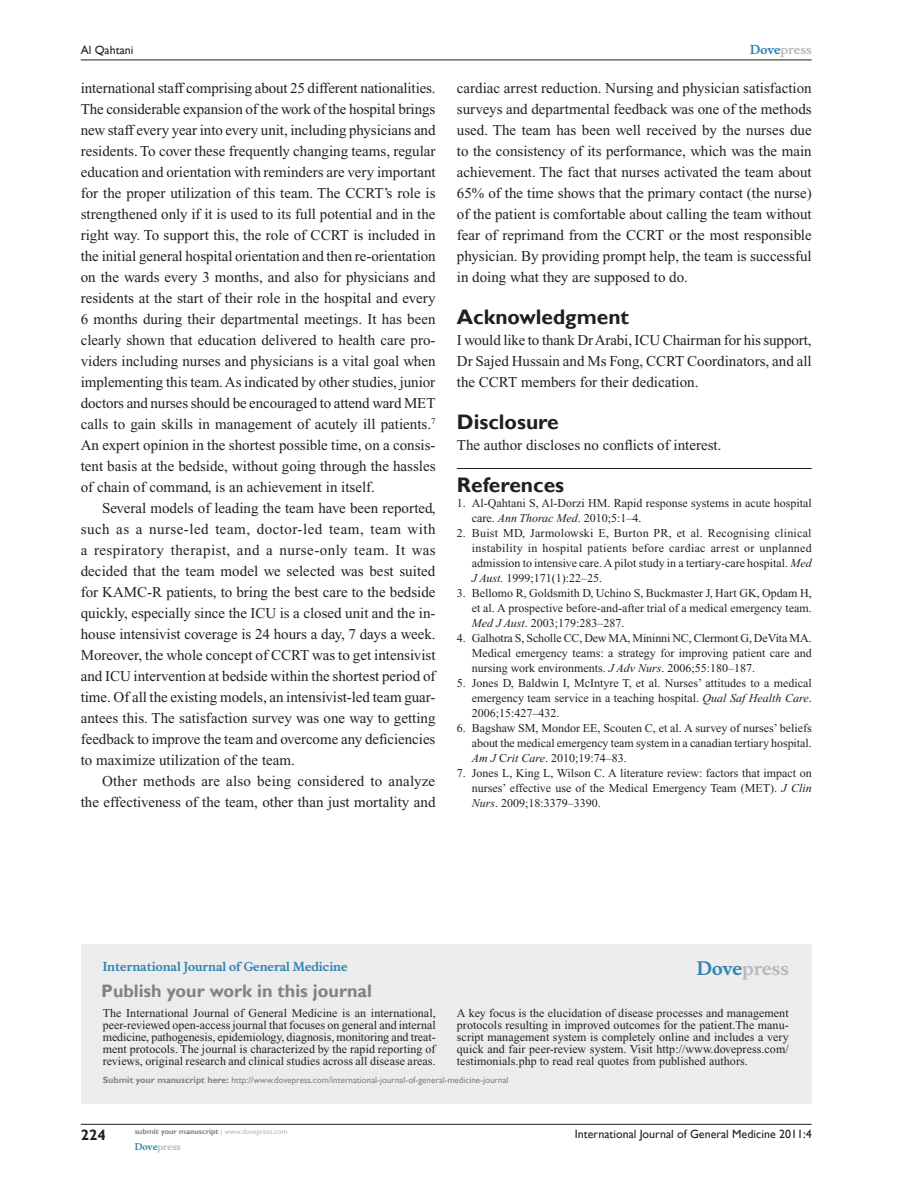
<style>
.page{position:relative;width:918px;height:1188px;background:#fff}
.page>*{position:absolute;margin:0;border:0;box-sizing:border-box;transform-origin:0 0}
.t1{font:700 21px "Gill Sans";color:#231f20}
.t2{font:700 18px "Gill Sans";color:#808285}
.t3{font:700 18px "Musee";color:#b8b9bc}
.t4{font:15px/21px "Times New Roman";color:#231f20;text-align:justify}
.t5{font:700 15px "Gill Sans";color:#231f20}
.t6{font:12px/15px "Times New Roman";color:#231f20;text-align:justify}
.t7{font:12px "Gill Sans";color:#231f20}
.t8{font:700 12px "Musee";color:#3485ae}
.t9{font:700 12px "Musee";color:#b8b9bc}
.t10{font:9px "Gill Sans";color:#808285}
.t11{font:700 9px "Musee";color:#b8b9bc}
.t12{font:700 7.5px "Gill Sans";color:#808285}
.s1{color:#3485ae}
.s2{font-style:italic}
.s3{font-weight:700}
.s4{font-weight:400;color:#b8b9bc}
</style>
<div class="page">
<div style="left:81px;top:944px;width:731px;height:159px;background:#ececee"></div>
<hr style="left:81px;top:1124px;width:731px;height:1px;background:#231f20">
<hr style="left:81px;top:60px;width:731px;height:1px;background:#231f20">
<hr style="left:457px;top:468px;width:355px;height:1px;background:#231f20">
<p class="t7" style="left:81px;top:43px;width:54px">Al Qahtani</p>
<p class="t4" style="left:81px;top:77px;width:356px">international staff comprising about 25 different nationalities.<br>The considerable expansion of the work of the hospital brings new staff every year into every unit, including physicians and residents. To cover these frequently changing teams, regular education and orientation with reminders are very important for the proper utilization of this team. The CCRT’s role is strengthened only if it is used to its full potential and in the right way. To support this, the role of CCRT is included in the initial general hospital orientation and then re-orientation on the wards every 3 months, and also for physicians and residents at the start of their role in the hospital and every 6 months during their departmental meetings. It has been clearly shown that education delivered to health care pro&shy;viders including nurses and physicians is a vital goal when implementing this team. As indicated by other studies, junior doctors and nurses should be encouraged to attend ward MET calls to gain skills in management of acutely ill patients.<sup>7<br></sup>An expert opinion in the shortest possible time, on a consis&shy;tent basis at the bedside, without going through the hassles of chain of command, is an achievement in itself.</p>
<p class="t4" style="left:81px;top:497px;width:356px;text-indent:21px">Several models of leading the team have been reported, such as a nurse-led team, doctor-led team, team with a respiratory therapist, and a nurse-only team. It was decided that the team model we selected was best suited for KAMC-R patients, to bring the best care to the bedside quickly, especially since the ICU is a closed unit and the in&shy;house intensivist coverage is 24 hours a day, 7 days a week.<br>Moreover, the whole concept of CCRT was to get intensivist and ICU intervention at bedside within the shortest period of time. Of all the existing models, an intensivist-led team guar&shy;antees this. The satisfaction survey was one way to getting feedback to improve the team and overcome any deficiencies to maximize utilization of the team.</p>
<p class="t4" style="left:81px;top:770px;width:356px;text-align:right">Other methods are also being considered to analyze the effectiveness of the team, other than just mortality and</p>
<p class="t9" style="left:750px;top:43px;width:63px"><span class="s1">Dove</span>press</p>
<p class="t4" style="left:457px;top:77px;width:356px">cardiac arrest reduction. Nursing and physician satisfaction surveys and departmental feedback was one of the methods used. The team has been well received by the nurses due to the consistency of its performance, which was the main achievement. The fact that nurses activated the team about 65% of the time shows that the primary contact (the nurse) of the patient is comfortable about calling the team without fear of reprimand from the CCRT or the most responsible physician. By providing prompt help, the team is successful in doing what they are supposed to do.</p>
<h1 class="t1" style="left:457px;top:304px;width:174px">Acknowledgment</h1>
<p class="t4" style="left:457px;top:329px;width:356px">I would like to thank Dr Arabi, ICU Chairman for his support, Dr Sajed Hussain and Ms Fong, CCRT Coordinators, and all the CCRT members for their dedication.</p>
<h1 class="t1" style="left:457px;top:409px;width:103px">Disclosure</h1>
<p class="t4" style="left:457px;top:434px;width:266px">The author discloses no conflicts of interest.</p>
<h1 class="t1" style="left:457px;top:472px;width:109px">References</h1>
<p class="t6" style="left:472px;top:495px;width:341px;text-indent:-15px">1. Al-Qahtani S, Al-Dorzi HM. Rapid response systems in acute hospital care. <span class="s2">Ann Thorac Med</span>. 2010;5:1–4.</p>
<p class="t6" style="left:472px;top:525px;width:341px;text-indent:-15px">2. Buist MD, Jarmolowski E, Burton PR, et al. Recognising clinical instability in hospital patients before cardiac arrest or unplanned admission to intensive care. A pilot study in a tertiary-care hospital. <span class="s2">Med J Aust.</span> 1999;171(1):22–25.</p>
<p class="t6" style="left:472px;top:585px;width:341px;text-indent:-15px">3. Bellomo R, Goldsmith D, Uchino S, Buckmaster J, Hart GK, Opdam H, et al. A prospective before-and-after trial of a medical emergency team.<br><span class="s2">Med J Aust</span>. 2003;179:283–287.</p>
<p class="t6" style="left:472px;top:630px;width:341px;text-indent:-15px">4. Galhotra S, Scholle CC, Dew MA, Mininni NC, Clermont G, DeVita MA.<br>Medical emergency teams: a strategy for improving patient care and nursing work environments. <span class="s2">J Adv Nurs</span>. 2006;55:180–187.</p>
<p class="t6" style="left:472px;top:675px;width:341px;text-indent:-15px">5. Jones D, Baldwin I, McIntyre T, et al. Nurses’ attitudes to a medical emergency team service in a teaching hospital. <span class="s2">Qual Saf Health Care</span>.<br>2006;15:427–432.</p>
<p class="t6" style="left:472px;top:720px;width:341px;text-indent:-15px">6. Bagshaw SM, Mondor EE, Scouten C, et al. A survey of nurses’ beliefs about the medical emergency team system in a canadian tertiary hospital.<br><span class="s2">Am J</span> C<span class="s2">rit Care</span>. 2010;19:74–83.</p>
<p class="t6" style="left:472px;top:765px;width:341px;text-indent:-15px">7. Jones L, King L, Wilson C. A literature review: factors that impact on nurses’ effective use of the Medical Emergency Team (MET). <span class="s2">J Clin Nurs</span>. 2009;18:3379–3390.</p>
<p class="t8" style="left:103px;top:959px;width:246px">International Journal of General Medicine</p>
<p class="t2" style="left:101px;top:980px;width:272px">Publish your work in this journal</p>
<p class="t3" style="left:697px;top:958px;width:94px"><span class="s1">Dove</span>press</p>
<p class="t6" style="left:103px;top:1007px;width:335px;line-height:12px">The International Journal of General Medicine is an international, peer-reviewed open-access journal that focuses on general and internal medicine, pathogenesis, epidemiology, diagnosis, monitoring and treat&shy;ment protocols. The journal is characterized by the rapid reporting of reviews, original research and clinical studies across all disease areas.</p>
<p class="t6" style="left:457px;top:1007px;width:333px;line-height:12px">A key focus is the elucidation of disease processes and management protocols resulting in improved outcomes for the patient.The manu&shy;script management system is completely online and includes a very quick and fair peer-review system. Visit http://www.dovepress.com/ testimonials.php to read real quotes from published authors.</p>
<p class="t10" style="left:103px;top:1075px;width:407px"><span class="s3">Submit your manuscript here:</span> http://www.dovepress.com/international-journal-of-general-medicine-journal</p>
<p class="t5" style="left:81px;top:1126px;width:26px">224</p>
<p class="t12" style="left:135px;top:1127px;width:154px">submit your manuscript <span class="s4">| www.dovepress.com</span></p>
<p class="t11" style="left:135px;top:1141px;width:48px"><span class="s1">Dove</span>press</p>
<p class="t7" style="left:575px;top:1127px;width:238px">International Journal of General Medicine 2011:4</p>
</div>
